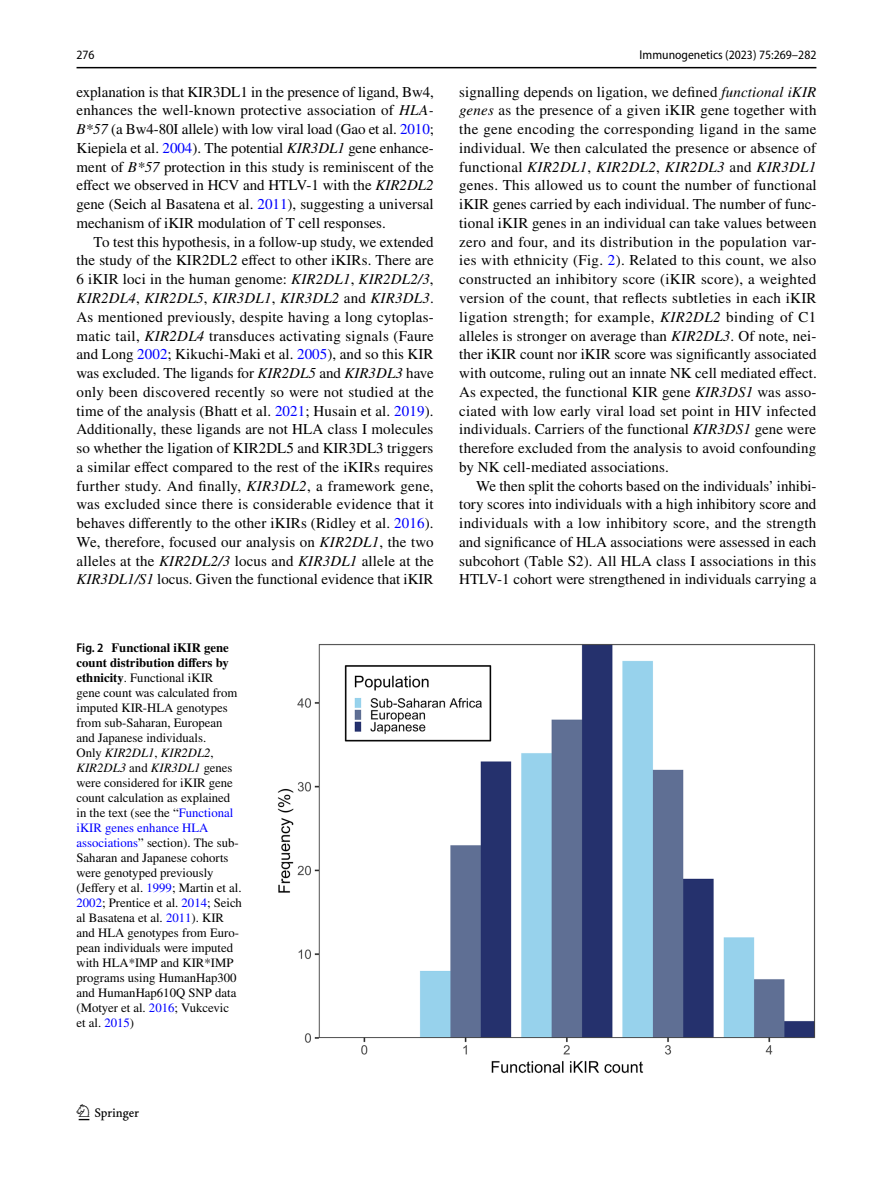
<style>
.page{position:relative;width:893px;height:1187px;background:#fff}
.page>*{position:absolute;margin:0;border:0;box-sizing:border-box;transform-origin:0 0}
.t1{font:22.5px "Springnew Regular 2";color:#000}
.t2{font:15px/18.8px "STIX";color:#000;text-align:justify}
.t3{font:12.75px/15px "STIX";color:#000}
.t4{font:semi-condensed 12.75px "Myriad Pro";color:#000}
.s1{font-style:italic}
.s2{color:#00f}
.s3{font-family:"Myriad Pro";font-weight:600;font-stretch:semi-condensed}
.s4{font-weight:700}
</style>
<div class="page">
<hr style="left:77px;top:67px;width:739px;height:1px;background:#000">
<img style="left:277px;top:644px;width:539px;height:429px">
<p class="t4" style="left:77px;top:48px;width:20px">276</p>
<p class="t4" style="left:640px;top:48px;width:178px">Immunogenetics (2023) 75:269–282</p>
<p class="t2" style="left:77px;top:83px;width:359px">explanation is that KIR3DL1 in the presence of ligand, Bw4, enhances the well-known protective association of <span class="s1">HLA-B*57</span> (a Bw4-80I allele) with low viral load (Gao et al. <span class="s2">2010</span>; Kiepiela et al. <span class="s2">2004</span>). The potential <span class="s1">KIR3DL1</span> gene enhance&shy;ment of <span class="s1">B*57</span> protection in this study is reminiscent of the effect we observed in HCV and HTLV-1 with the <span class="s1">KIR2DL2 </span>gene (Seich al Basatena et al. <span class="s2">2011</span>), suggesting a universal mechanism of iKIR modulation of T cell responses.</p>
<p class="t2" style="left:77px;top:233px;width:359px;text-indent:17px">To test this hypothesis, in a follow-up study, we extended the study of the KIR2DL2 effect to other iKIRs. There are 6 iKIR loci in the human genome: <span class="s1">KIR2DL1</span>, <span class="s1">KIR2DL2/3</span>, <span class="s1">KIR2DL4</span>, <span class="s1">KIR2DL5</span>, <span class="s1">KIR3DL1</span>, <span class="s1">KIR3DL2</span> and <span class="s1">KIR3DL3</span>.<br>As mentioned previously, despite having a long cytoplas&shy;matic tail, <span class="s1">KIR2DL4</span> transduces activating signals (Faure and Long <span class="s2">2002</span>; Kikuchi-Maki et al. <span class="s2">2005</span>), and so this KIR was excluded. The ligands for <span class="s1">KIR2DL5</span> and <span class="s1">KIR3DL3</span> have only been discovered recently so were not studied at the time of the analysis (Bhatt et al. <span class="s2">2021</span>; Husain et al. <span class="s2">2019</span>).<br>Additionally, these ligands are not HLA class I molecules so whether the ligation of KIR2DL5 and KIR3DL3 triggers a similar effect compared to the rest of the iKIRs requires further study. And finally, <span class="s1">KIR3DL2</span>, a framework gene, was excluded since there is considerable evidence that it behaves differently to the other iKIRs (Ridley et al. <span class="s2">2016</span>).<br>We, therefore, focused our analysis on <span class="s1">KIR2DL1</span>, the two alleles at the <span class="s1">KIR2DL2/3</span> locus and <span class="s1">KIR3DL1</span> allele at the <span class="s1">KIR3DL1/S1</span> locus. Given the functional evidence that iKIR</p>
<p class="t3" style="left:77px;top:640px;width:167px"><span class="s3">Fig. 2</span> <span class="s4">Functional iKIR gene count distribution differs by ethnicity</span>. Functional iKIR<br>gene count was calculated from imputed KIR-HLA genotypes from sub-Saharan, European and Japanese individuals.<br>Only <span class="s1">KIR2DL1</span>, <span class="s1">KIR2DL2</span>,<br><span class="s1">KIR2DL3</span> and <span class="s1">KIR3DL1</span> genes were considered for iKIR gene count calculation as explained in the text (see the “<span class="s2">Functional iKIR genes enhance HLA associations</span>” section). The sub-<br>Saharan and Japanese cohorts were genotyped previously (Jeffery et al. <span class="s2">1999</span>; Martin et al.<br><span class="s2">2002</span>; Prentice et al. <span class="s2">2014</span>; Seich al Basatena et al. <span class="s2">2011</span>). KIR and HLA genotypes from Euro&shy;pean individuals were imputed with HLA*IMP and KIR*IMP programs using HumanHap300 and HumanHap610Q SNP data (Motyer et al. <span class="s2">2016</span>; Vukcevic<br>et al. <span class="s2">2015</span>)</p>
<p class="t2" style="left:459px;top:83px;width:359px">signalling depends on ligation, we defined <span class="s1">functional iKIR genes</span> as the presence of a given iKIR gene together with the gene encoding the corresponding ligand in the same individual. We then calculated the presence or absence of functional <span class="s1">KIR2DL1</span>, <span class="s1">KIR2DL2</span>, <span class="s1">KIR2DL3</span> and <span class="s1">KIR3DL1 </span>genes. This allowed us to count the number of functional iKIR genes carried by each individual. The number of func&shy;tional iKIR genes in an individual can take values between zero and four, and its distribution in the population var&shy;ies with ethnicity (Fig. <span class="s2">2</span>). Related to this count, we also constructed an inhibitory score (iKIR score), a weighted version of the count, that reflects subtleties in each iKIR ligation strength; for example, <span class="s1">KIR2DL2</span> binding of C1 alleles is stronger on average than <span class="s1">KIR2DL3</span>. Of note, nei&shy;ther iKIR count nor iKIR score was significantly associated with outcome, ruling out an innate NK cell mediated effect.<br>As expected, the functional KIR gene <span class="s1">KIR3DS1</span> was asso&shy;ciated with low early viral load set point in HIV infected individuals. Carriers of the functional <span class="s1">KIR3DS1</span> gene were therefore excluded from the analysis to avoid confounding by NK cell-mediated associations.</p>
<p class="t2" style="left:459px;top:477px;width:359px;text-indent:17px">We then split the cohorts based on the individuals’ inhibi&shy;tory scores into individuals with a high inhibitory score and individuals with a low inhibitory score, and the strength and significance of HLA associations were assessed in each subcohort (Table S2). All HLA class I associations in this HTLV-1 cohort were strengthened in individuals carrying a</p>
<h1 class="t1" style="left:79px;top:1104px;width:62px">1 3</h1>
</div>
